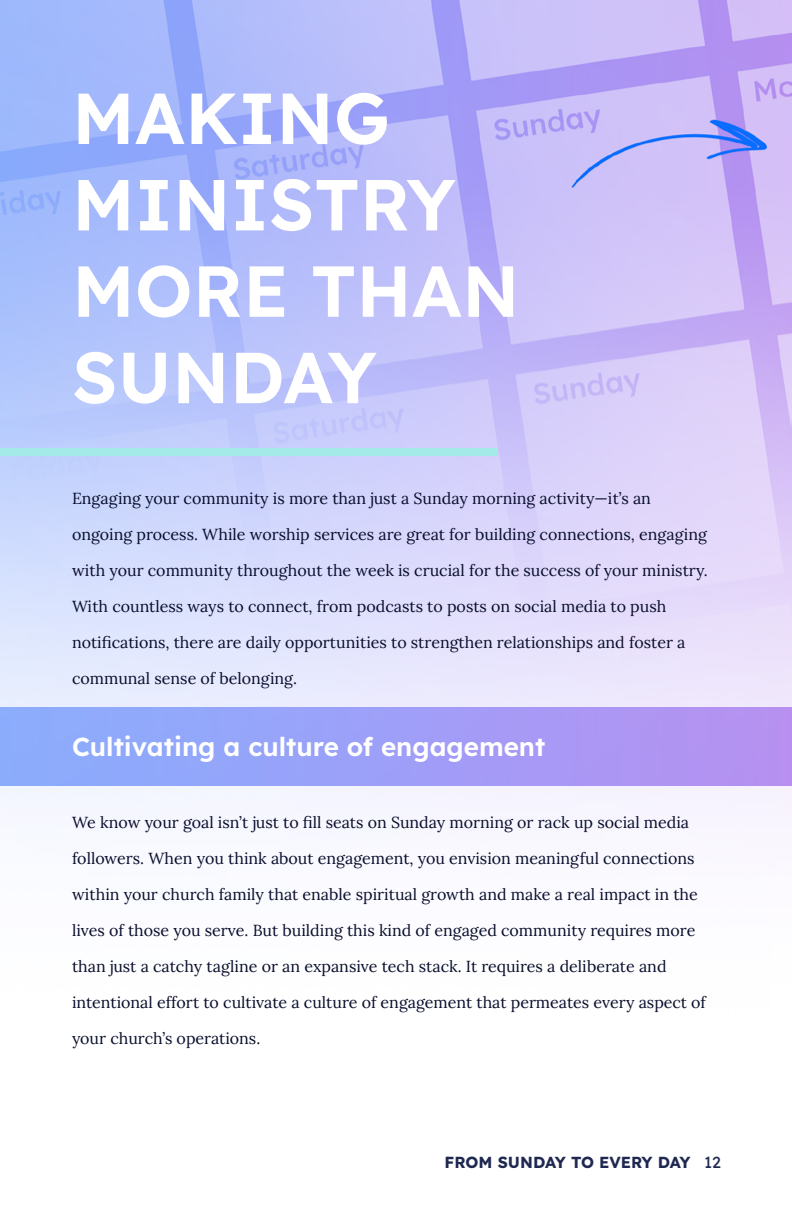
<style>
.page{position:relative;width:792px;height:1224px;background:#fff}
.page>*{position:absolute;margin:0;border:0;box-sizing:border-box;transform-origin:0 0}
.t1{font:600 72px/86.4px "Lexend";color:#fff}
.t2{font:600 26px "Lexend";color:#fff}
.t3{font:16px "Lora";color:#090e2c}
.t4{font:700 16px "Lexend";color:#1e2851}
.s1{font-weight:400}
</style>
<div class="page">
<img style="left:0;top:0;width:792px;height:818px">
<img style="left:0;top:708px;width:792px;height:78px">
<div style="left:0;top:448px;width:498px;height:8px;background:#a3eae8"></div>
<h1 class="t1" style="left:72px;top:81px;width:449px">MAKING<br>MINISTRY<br>MORE THAN<br>SUNDAY</h1>
<p class="t3" style="left:72px;top:486px;width:581px">Engaging your community is more than just a Sunday morning activity—it’s an</p>
<p class="t3" style="left:72px;top:528px;width:637px">ongoing process. While worship services are great for building connections, engaging</p>
<p class="t3" style="left:72px;top:564px;width:637px">with your community throughout the week is crucial for the success of your ministry.</p>
<p class="t3" style="left:72px;top:600px;width:596px">With countless ways to connect, from podcasts to posts on social media to push</p>
<p class="t3" style="left:72px;top:630px;width:615px">notifications, there are daily opportunities to strengthen relationships and foster a</p>
<p class="t3" style="left:72px;top:672px;width:227px">communal sense of belonging.</p>
<h2 class="t2" style="left:72px;top:728px;width:475px">Cultivating a culture of engagement</h2>
<p class="t3" style="left:72px;top:810px;width:619px">We know your goal isn’t just to fill seats on Sunday morning or rack up social media</p>
<p class="t3" style="left:72px;top:852px;width:624px">followers. When you think about engagement, you envision meaningful connections</p>
<p class="t3" style="left:72px;top:888px;width:627px">within your church family that enable spiritual growth and make a real impact in the</p>
<p class="t3" style="left:72px;top:924px;width:625px">lives of those you serve. But building this kind of engaged community requires more</p>
<p class="t3" style="left:72px;top:960px;width:596px">than just a catchy tagline or an expansive tech stack. It requires a deliberate and</p>
<p class="t3" style="left:72px;top:996px;width:636px">intentional effort to cultivate a culture of engagement that permeates every aspect of</p>
<p class="t3" style="left:72px;top:1032px;width:190px">your church’s operations.</p>
<p class="t4" style="left:445px;top:1153px;width:278px">FROM SUNDAY TO EVERY DAY <span class="s1">12</span></p>
</div>
